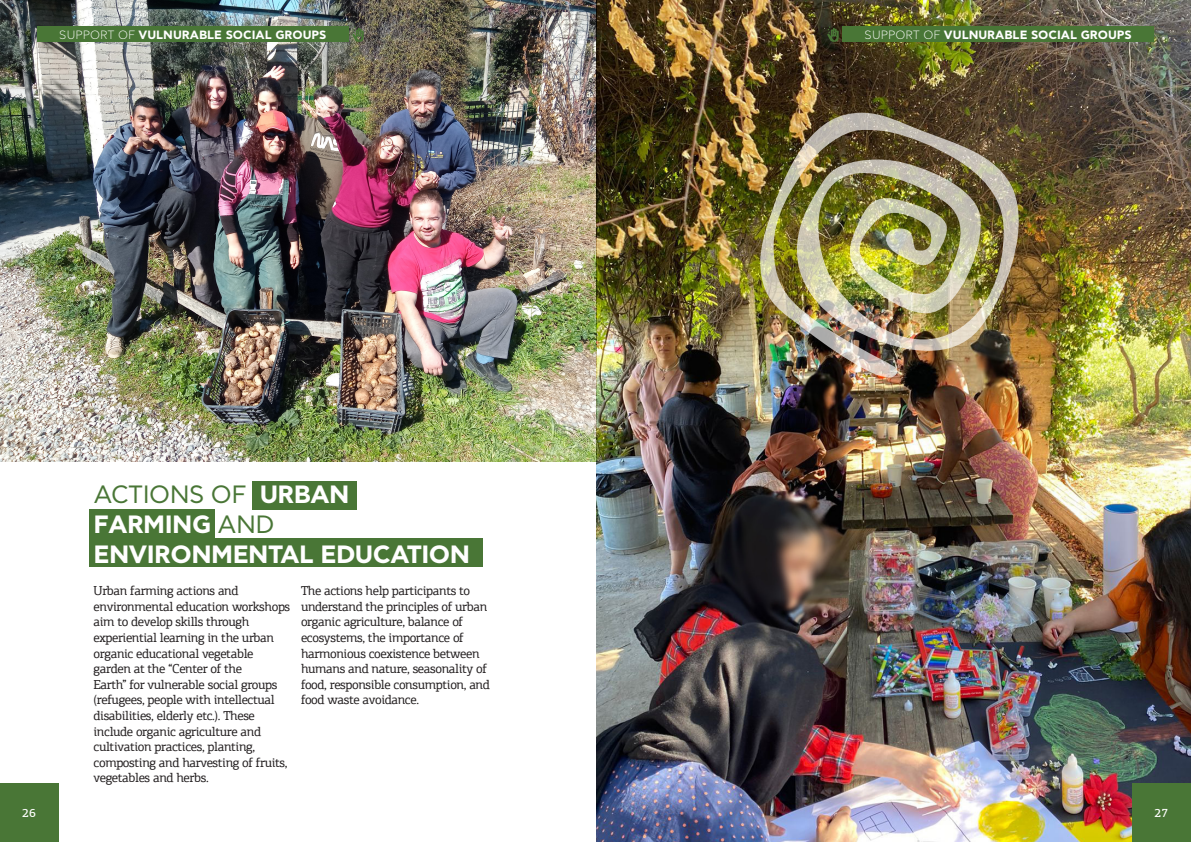
<style>
.page{position:relative;width:1191px;height:842px;background:#fff}
.page>*{position:absolute;margin:0;border:0;box-sizing:border-box;transform-origin:0 0}
.t1{font:700 25px "Asty CF Std";letter-spacing:-.02em;color:#fff}
.t2{font:25px "Asty CF Std";letter-spacing:-.02em;color:#497636}
.t3{font:13px/15.6px "PF Agora Slab Pro";letter-spacing:-.03em;color:#231f20}
.t4{font:700 12px "Asty CF Std";color:#fff}
.t5{font:500 12px "PF Agora Slab Pro";color:#fff}
.s1{font-weight:300}
.s2{font-weight:700;color:#fff}
.s3{font-weight:400;color:#497636}
</style>
<div class="page">
<div style="left:89px;top:538px;width:393px;height:29px;background:#497636"></div>
<img style="left:596px;top:0;width:595px;height:842px">
<img style="left:0;top:0;width:596px;height:461px">
<img style="left:760px;top:113px;width:258px;height:265px">
<div style="left:252px;top:481px;width:105px;height:29px;background:#497636"></div>
<div style="left:89px;top:510px;width:125px;height:28px;background:#497636"></div>
<div style="left:842px;top:26px;width:312px;height:16px;background:#497636"></div>
<div style="left:37px;top:26px;width:312px;height:16px;background:#497636"></div>
<div style="left:1132px;top:783px;width:58px;height:58px;background:#497636"></div>
<div style="left:0;top:783px;width:58px;height:58px;background:#497636"></div>
<svg style="left:352px;top:26px;width:12px;height:16px"></svg>
<svg style="left:827px;top:26px;width:11px;height:16px"></svg>
<p class="t4" style="left:59px;top:28px;width:269px"><span class="s1">SUPPORT OF</span> VULNURABLE SOCIAL GROUPS</p>
<p class="t4" style="left:864px;top:28px;width:269px"><span class="s1">SUPPORT OF</span> VULNURABLE SOCIAL GROUPS</p>
<p class="t2" style="left:94px;top:481px;width:257px">ACTIONS OF <span class="s2">URBAN</span></p>
<p class="t1" style="left:94px;top:510px;width:183px">FARMING <span class="s3">AND</span></p>
<p class="t1" style="left:94px;top:540px;width:378px">ENVIRONMENTAL EDUCATION</p>
<p class="t3" style="left:94px;top:583px;width:198px">Urban farming actions and environmental education workshops aim to develop skills through experiential learning in the urban organic educational vegetable garden at the “Center of the<br>Earth” for vulnerable social groups (refugees, people with intellectual disabilities, elderly etc.). These include organic agriculture and cultivation practices, planting, composting and harvesting of fruits, vegetables and herbs.</p>
<p class="t3" style="left:301px;top:583px;width:190px">The actions help participants to understand the principles of urban organic agriculture, balance of ecosystems, the importance of harmonious coexistence between humans and nature, seasonality of food, responsible consumption, and food waste avoidance.</p>
<p class="t5" style="left:22px;top:805px;width:15px">26</p>
<p class="t5" style="left:1154px;top:805px;width:15px">27</p>
</div>
